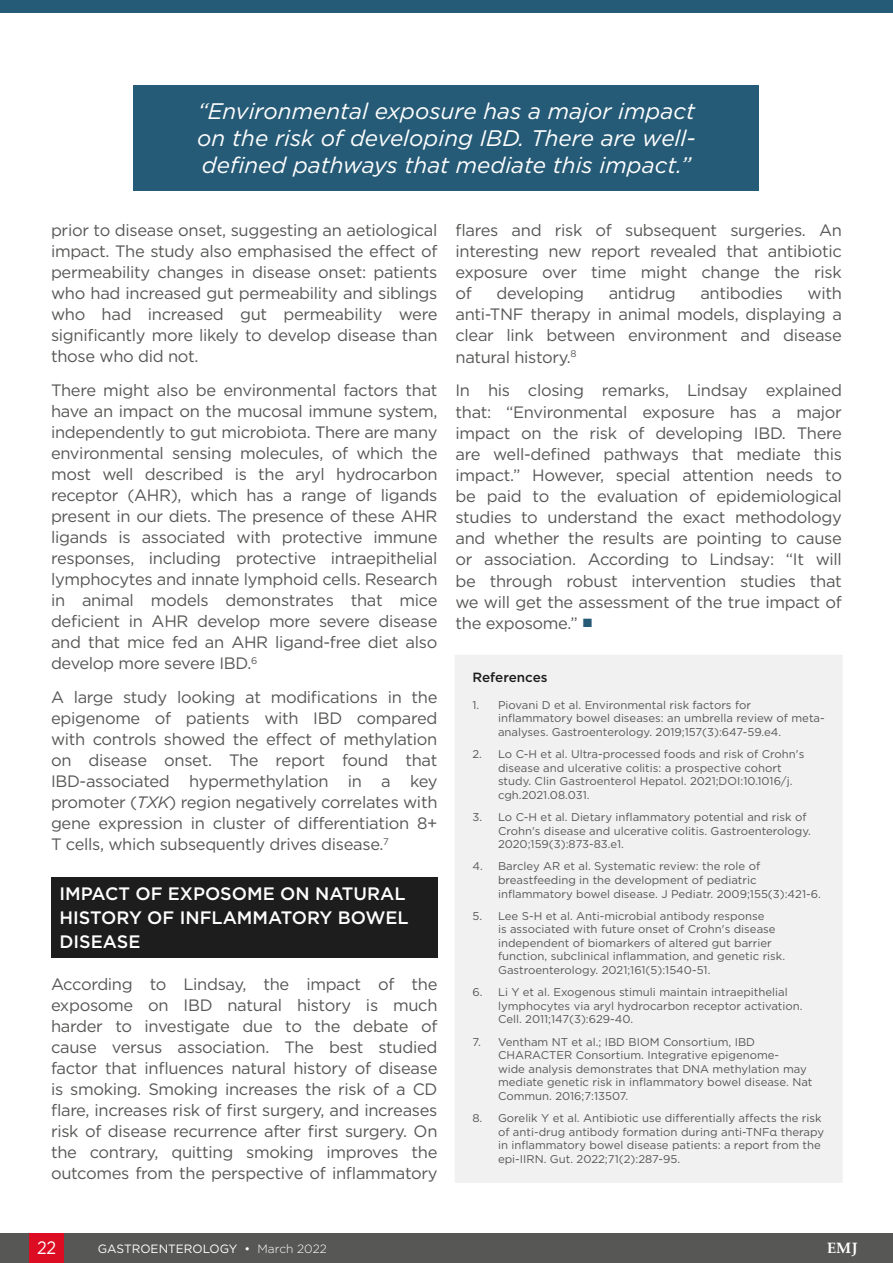
<style>
.page{position:relative;width:893px;height:1263px;background:#fff}
.page>*{position:absolute;margin:0;border:0;box-sizing:border-box;transform-origin:0 0}
.t1{font:italic 22.5px/27px "Gotham";color:#fff;text-align:justify}
.H1__Heading_1{font:500 18px/24px "Gotham";color:#fff}
.t2{font:18px "Gotham";color:#fff;scale:.9 1}
.Body_Text__Justifica{font:16.5px/21px "Gotham";letter-spacing:-.02em;color:#575756;text-align:justify}
.t3{font:700 15px "Palatino Linotype";color:#fff}
.t4{font:500 13.35px "Gotham";color:#1d1d1d}
.t5{font:12px "Gotham";color:#fff}
.t6{font:11.25px/13.6px "Gotham";color:#575756}
.s1{font-style:italic}
.s2{font-family:"Arial";font-size:18px;color:#265b77}
.s3{font-weight:300}
</style>
<div class="page">
<div style="left:0;top:1233px;width:893px;height:30px;background:#575756"></div>
<div style="left:30px;top:1233px;width:34px;height:30px;background:#dc0c23"></div>
<div style="left:51px;top:877px;width:386px;height:81px;background:#1d1d1d"></div>
<div style="left:455px;top:655px;width:388px;height:528px;background:#f1f1f2"></div>
<div style="left:134px;top:85px;width:625px;height:106px;background:#265b77"></div>
<div style="left:0;top:0;width:893px;height:13px;background:#265b77"></div>
<hr style="left:892px;top:0;width:1px;height:1263px;background:#dc0c23">
<p class="t1" style="left:197px;top:97px;width:500px">“Environmental exposure has a major impact on the risk of developing IBD. There are well&shy;defined pathways that mediate this impact.”</p>
<p class="Body_Text__Justifica" style="left:51px;top:219px;width:388px">prior to disease onset, suggesting an aetiological impact. The study also emphasised the effect of permeability changes in disease onset: patients who had increased gut permeability and siblings who had increased gut permeability were significantly more likely to develop disease than those who did not.</p>
<p class="Body_Text__Justifica" style="left:51px;top:379px;width:388px">There might also be environmental factors that have an impact on the mucosal immune system, independently to gut microbiota. There are many environmental sensing molecules, of which the most well described is the aryl hydrocarbon receptor (AHR), which has a range of ligands present in our diets. The presence of these AHR ligands is associated with protective immune responses, including protective intraepithelial lymphocytes and innate lymphoid cells. Research in animal models demonstrates that mice deficient in AHR develop more severe disease and that mice fed an AHR ligand-free diet also develop more severe IBD.<sup>6</sup></p>
<p class="Body_Text__Justifica" style="left:51px;top:686px;width:388px">A large study looking at modifications in the epigenome of patients with IBD compared with controls showed the effect of methylation on disease onset. The report found that IBD-associated hypermethylation in a key promoter (<span class="s1">TXK</span>) region negatively correlates with gene expression in cluster of differentiation 8+ T cells, which subsequently drives disease.<sup>7</sup></p>
<p class="H1__Heading_1" style="left:60px;top:881px;width:351px">IMPACT OF EXPOSOME ON NATURAL<br>HISTORY OF INFLAMMATORY BOWEL<br>DISEASE</p>
<p class="Body_Text__Justifica" style="left:51px;top:973px;width:388px">According to Lindsay, the impact of the exposome on IBD natural history is much harder to investigate due to the debate of cause versus association. The best studied factor that influences natural history of disease is smoking. Smoking increases the risk of a CD flare, increases risk of first surgery, and increases risk of disease recurrence after first surgery. On the contrary, quitting smoking improves the outcomes from the perspective of inflammatory</p>
<p class="Body_Text__Justifica" style="left:455px;top:219px;width:388px">flares and risk of subsequent surgeries. An interesting new report revealed that antibiotic exposure over time might change the risk of</p>
<p class="Body_Text__Justifica" style="left:455px;top:282px;width:388px;text-indent:352px">with anti-TNF therapy in animal models, displaying a clear link between environment and disease natural history.<sup>8</sup></p>
<p class="Body_Text__Justifica" style="left:455px;top:380px;width:388px">In his closing remarks, Lindsay explained that: “Environmental exposure has a major impact on the risk of developing IBD. There are well-defined pathways that mediate this impact.” However, special attention needs to be paid to the evaluation of epidemiological studies to understand the exact methodology and whether the results are pointing to cause or association. According to Lindsay: “It will be through robust intervention studies that we will get the assessment of the true impact of the exposome.” <span class="s2">■</span></p>
<p class="Body_Text__Justifica" style="left:496px;top:282px;width:89px">developing</p>
<p class="Body_Text__Justifica" style="left:609px;top:282px;width:69px">antidrug</p>
<p class="Body_Text__Justifica" style="left:700px;top:282px;width:84px">antibodies</p>
<p class="t4" style="left:472px;top:669px;width:77px">References</p>
<p class="t6" style="left:498px;top:697px;width:328px;text-indent:-26px">1. Piovani D et al. Environmental risk factors for inflammatory bowel diseases: an umbrella review of meta&shy;analyses. Gastroenterology. 2019;157(3):647-59.e4.</p>
<p class="t6" style="left:498px;top:747px;width:308px;text-indent:-26px">2. Lo C-H et al. Ultra-processed foods and risk of Crohn's disease and ulcerative colitis: a prospective cohort study. Clin Gastroenterol Hepatol. 2021;DOI:10.1016/j. cgh.2021.08.031.</p>
<p class="t6" style="left:498px;top:810px;width:314px;text-indent:-26px">3. Lo C-H et al. Dietary inflammatory potential and risk of<br>Crohn's disease and ulcerative colitis. Gastroenterology.<br>2020;159(3):873-83.e1.</p>
<p class="t6" style="left:498px;top:859px;width:324px;text-indent:-26px">4. Barcley AR et al. Systematic review: the role of breastfeeding in the development of pediatric inflammatory bowel disease. J Pediatr. 2009;155(3):421-6.</p>
<p class="t6" style="left:498px;top:908px;width:289px;text-indent:-26px">5. Lee S-H et al. Anti-microbial antibody response<br>is associated with future onset of Crohn's disease independent of biomarkers of altered gut barrier function, subclinical inflammation, and genetic risk.<br>Gastroenterology. 2021;161(5):1540-51.</p>
<p class="t6" style="left:498px;top:985px;width:306px;text-indent:-26px">6. Li Y et al. Exogenous stimuli maintain intraepithelial lymphocytes via aryl hydrocarbon receptor activation.<br>Cell. 2011;147(3):629-40.</p>
<p class="t6" style="left:498px;top:1034px;width:316px;text-indent:-26px">7. Ventham NT et al.; IBD BIOM Consortium, IBD CHARACTER Consortium. Integrative epigenome-<br>wide analysis demonstrates that DNA methylation may mediate genetic risk in inflammatory bowel disease. Nat Commun. 2016;7:13507.</p>
<p class="t6" style="left:498px;top:1111px;width:328px;text-indent:-26px">8. Gorelik Y et al. Antibiotic use differentially affects the risk of anti-drug antibody formation during anti-TNFα therapy in inflammatory bowel disease patients: a report from the epi-IIRN. Gut. 2022;71(2):287-95.</p>
<p class="t2" style="left:37px;top:1236px;width:23px">22</p>
<p class="t5" style="left:98px;top:1241px;width:231px">GASTROENTEROLOGY • <span class="s3">March 2022</span></p>
<p class="t3" style="left:827px;top:1238px;width:32px">EMJ</p>
</div>
